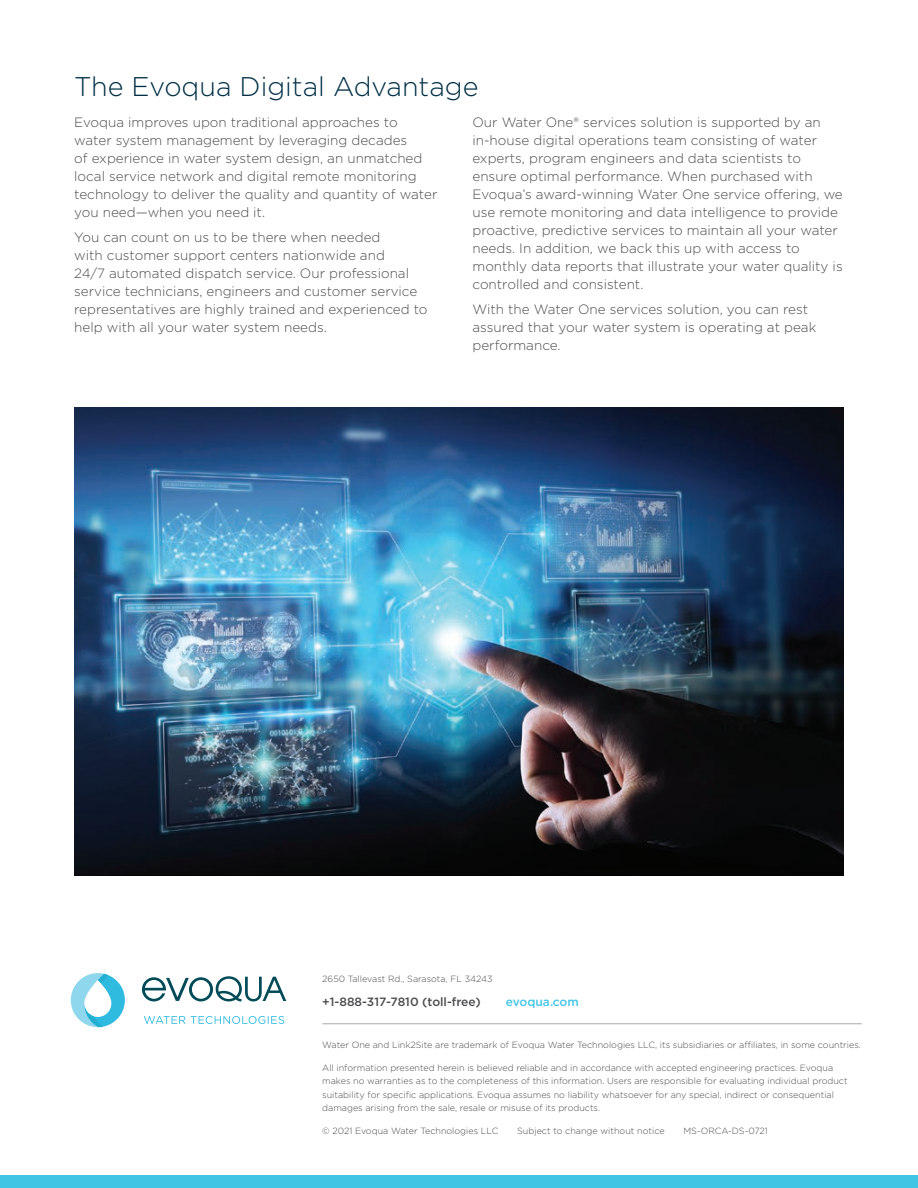
<style>
.page{position:relative;width:918px;height:1188px;background:#fff}
.page>*{position:absolute;margin:0;border:0;box-sizing:border-box;transform-origin:0 0}
.Headline_-_span{font:300 27px "Gotham";color:#002f45}
.Body_text{font:300 13.5px/18px "Gotham";color:#4b4c4d}
.Body_text_-_last{font:300 13.5px/18px "Gotham";color:#4b4c4d}
.t1{font:500 12px "Gotham";color:#4b4c4d}
.t2{font:500 12px "Gotham";color:#41c5e5}
.t3{font:300 9px/13.5px "Gotham";color:#4b4c4d}
</style>
<div class="page">
<div style="left:0;top:1175px;width:918px;height:13px;background:#41c5e5"></div>
<svg style="left:142px;top:976px;width:144px;height:25px"></svg>
<svg style="left:144px;top:1016px;width:41px;height:8px"></svg>
<svg style="left:191px;top:1016px;width:93px;height:8px"></svg>
<svg style="left:71px;top:973px;width:54px;height:54px"></svg>
<img style="left:74px;top:407px;width:770px;height:469px">
<hr style="left:322px;top:1024px;width:540px;height:1px;background:#a8a9ad">
<p class="Headline_-_span" style="left:74px;top:69px;width:406px">The Evoqua Digital Advantage</p>
<p class="Body_text" style="left:74px;top:113px;width:365px">Evoqua improves upon traditional approaches to water system management by leveraging decades<br>of experience in water system design, an unmatched local service network and digital remote monitoring technology to deliver the quality and quantity of water you need—when you need it.</p>
<p class="Body_text" style="left:74px;top:228px;width:355px">You can count on us to be there when needed<br>with customer support centers nationwide and<br>24/7 automated dispatch service. Our professional service technicians, engineers and customer service representatives are highly trained and experienced to help with all your water system needs.</p>
<p class="Body_text" style="left:472px;top:113px;width:372px">Our Water One® services solution is supported by an in-house digital operations team consisting of water experts, program engineers and data scientists to ensure optimal performance. When purchased with Evoqua’s award-winning Water One service offering, we use remote monitoring and data intelligence to provide proactive, predictive services to maintain all your water needs. In addition, we back this up with access to monthly data reports that illustrate your water quality is controlled and consistent.</p>
<p class="Body_text_-_last" style="left:472px;top:300px;width:345px">With the Water One services solution, you can rest assured that your water system is operating at peak performance.</p>
<p class="t3" style="left:322px;top:972px;width:172px">2650 Tallevast Rd., Sarasota, FL 34243</p>
<p class="t1" style="left:322px;top:994px;width:160px">+1-888-317-7810 (toll-free)</p>
<p class="t2" style="left:506px;top:994px;width:75px">evoqua.com</p>
<p class="t3" style="left:322px;top:1037px;width:540px">Water One and Link2Site are trademark of Evoqua Water Technologies LLC, its subsidiaries or affiliates, in some countries.</p>
<p class="t3" style="left:322px;top:1060px;width:527px">All information presented herein is believed reliable and in accordance with accepted engineering practices. Evoqua makes no warranties as to the completeness of this information. Users are responsible for evaluating individual product suitability for specific applications. Evoqua assumes no liability whatsoever for any special, indirect or consequential damages arising from the sale, resale or misuse of its products.</p>
<p class="t3" style="left:322px;top:1124px;width:178px">© 2021 Evoqua Water Technologies LLC</p>
<p class="t3" style="left:517px;top:1124px;width:149px">Subject to change without notice</p>
<p class="t3" style="left:683px;top:1124px;width:86px">MS-ORCA-DS-0721</p>
</div>
